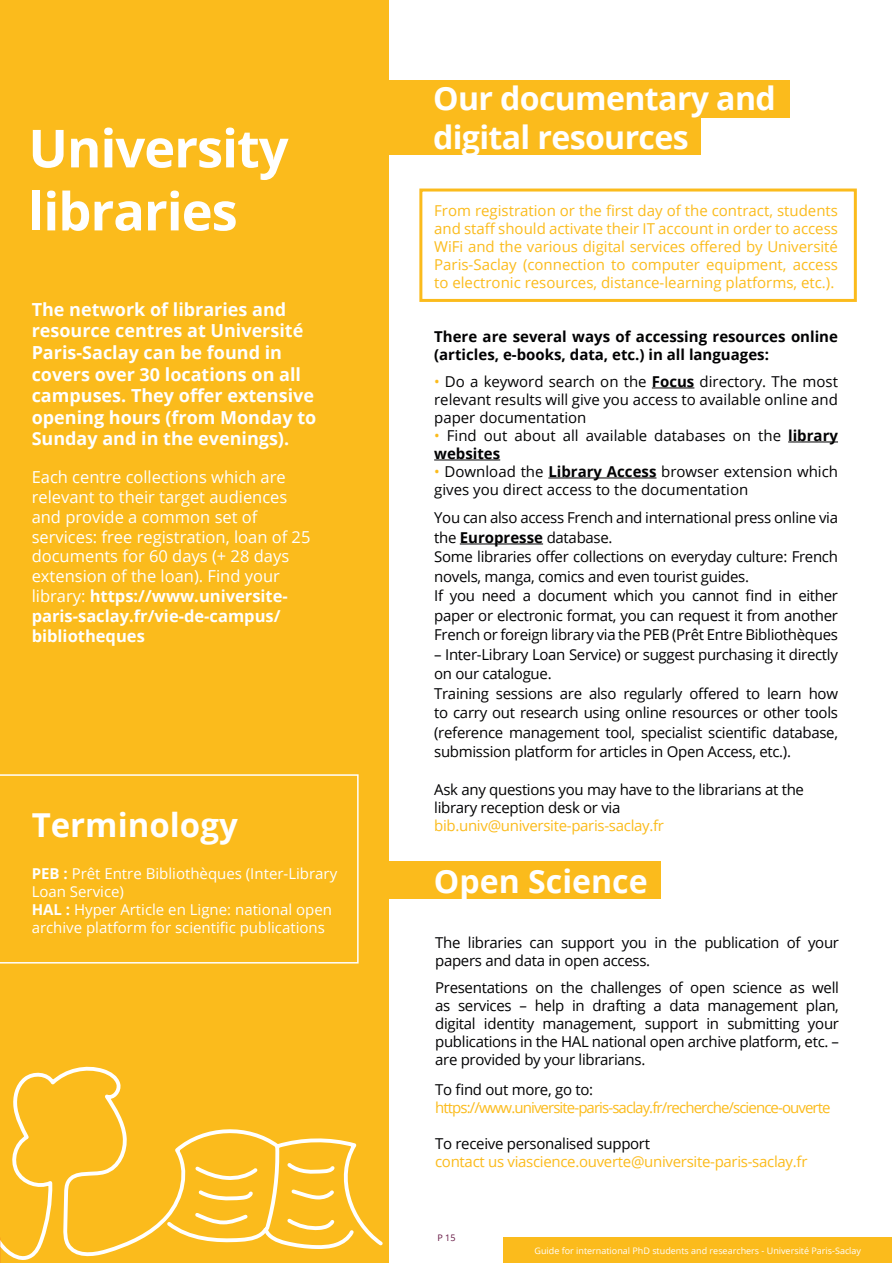
<style>
.page{position:relative;width:893px;height:1263px;background:#fff}
.page>*{position:absolute;margin:0;border:0;box-sizing:border-box;transform-origin:0 0}
.t1{font:700 52.5px/63px "Open Sans";letter-spacing:-.02em;color:#fff}
.t2{font:700 33px "Open Sans";color:#fff}
.t3{font:700 32.1px/38.5px "Open Sans";letter-spacing:-.02em;color:#fff}
.t4{font:700 32.1px "Open Sans";color:#fff}
.t5{font:700 18px/21.6px "Open Sans";color:#fff}
.t6{font:16.5px/19.8px "Open Sans";color:#fff}
.t7{font:15px/19.5px "Open Sans";letter-spacing:-.02em;color:#020203}
.t8{font:15px/18px "Open Sans";letter-spacing:-.02em;color:#fbbb1c;text-align:justify}
.t9{font:15px/18px "Open Sans";color:#020203}
.t10{font:15px/18px "Open Sans";color:#fff}
.t11{font:700 15px/18px "Open Sans";color:#020203}
.t12{font:15px "Open Sans";letter-spacing:-.06em;color:#fbbb1c}
.t13{font:9px "Open Sans";color:#fff}
.t14{font:9px "Open Sans";color:#62123f}
.s1{font-weight:700}
.s2{color:#fbbb1c}
</style>
<div class="page">
<div style="left:0;top:0;width:389px;height:1263px;background:#fbbb1c"></div>
<svg style="left:0;top:1066px;width:383px;height:197px"></svg>
<div style="left:346px;top:861px;width:315px;height:38px;background:#fbbb1c"></div>
<div style="left:346px;top:80px;width:443px;height:37px;background:#fbbb1c"></div>
<div style="left:346px;top:117px;width:354px;height:38px;background:#fbbb1c"></div>
<hr style="left:652px;top:388px;width:42px;height:1px;background:#020203">
<hr style="left:788px;top:442px;width:50px;height:1px;background:#020203">
<hr style="left:434px;top:460px;width:66px;height:1px;background:#020203">
<hr style="left:548px;top:478px;width:108px;height:1px;background:#020203">
<hr style="left:460px;top:544px;width:83px;height:1px;background:#020203">
<svg style="left:0;top:774px;width:359px;height:189px"></svg>
<div style="left:503px;top:1237px;width:389px;height:26px;background:#fbbb1c"></div>
<svg style="left:419px;top:188px;width:438px;height:114px"></svg>
<h1 class="t1" style="left:28px;top:116px;width:262px">University libraries</h1>
<p class="t5" style="left:32px;top:298px;width:286px">The network of libraries and resource centres at Université<br>Paris-Saclay can be found in covers over 30 locations on all campuses. They offer extensive opening hours (from Monday to<br>Sunday and in the evenings).</p>
<p class="t6" style="left:32px;top:467px;width:280px">Each centre collections which are relevant to their target audiences and provide a common set of services: free registration, loan of 25 documents for 60 days (+ 28 days extension of the loan). Find your library: <span class="s1">https://www.universite&shy;paris-saclay.fr/vie-de-campus/ bibliotheques</span></p>
<h2 class="t2" style="left:32px;top:801px;width:208px">Terminology</h2>
<p class="t10" style="left:32px;top:865px;width:307px"><span class="s1">PEB :</span> Prêt Entre Bibliothèques (Inter-Library Loan Service)<br><span class="s1">HAL :</span> Hyper Article en Ligne: national open archive platform for scientific publications</p>
<h3 class="t3" style="left:433px;top:78px;width:344px">Our documentary and digital resources</h3>
<p class="t8" style="left:434px;top:201px;width:405px">From registration or the first day of the contract, students and staff should activate their IT account in order to access WiFi and the various digital services offered by Université Paris-Saclay (connection to computer equipment, access to electronic resources, distance-learning platforms, etc.).</p>
<p class="t11" style="left:434px;top:327px;width:405px">There are several ways of accessing resources online (articles, e-books, data, etc.) in all languages:</p>
<p class="t7" style="left:434px;top:372px;width:405px;line-height:18px;text-align:justify"><span class="s2">•</span> Do a keyword search on the <span class="s1">Focus</span> directory. The most relevant results will give you access to available online and paper documentation</p>
<p class="t9" style="left:434px;top:426px;width:405px"><span class="s2">•</span> Find out about all available databases on the <span class="s1">library websites</span></p>
<p class="t9" style="left:434px;top:462px;width:405px"><span class="s2">•</span> Download the <span class="s1">Library Access</span> browser extension which gives you direct access to the documentation</p>
<p class="t7" style="left:434px;top:508px;width:405px">You can also access French and international press online via the <span class="s1">Europresse</span> database.<br>Some libraries offer collections on everyday culture: French novels, manga, comics and even tourist guides.<br>If you need a document which you cannot find in either paper or electronic format, you can request it from another French or foreign library via the PEB (Prêt Entre Bibliothèques</p>
<p class="t7" style="left:434px;top:644px;width:405px">– Inter-Library Loan Service) or suggest purchasing it directly on our catalogue.<br>Training sessions are also regularly offered to learn how to carry out research using online resources or other tools (reference management tool, specialist scientific database, submission platform for articles in Open Access, etc.).</p>
<p class="t7" style="left:434px;top:780px;width:371px;line-height:18px">Ask any questions you may have to the librarians at the library reception desk or via</p>
<p class="t8" style="left:434px;top:816px;width:231px">bib.univ@universite-paris-saclay.fr</p>
<h3 class="t4" style="left:434px;top:859px;width:215px">Open Science</h3>
<p class="t7" style="left:435px;top:933px;width:405px;line-height:18px">The libraries can support you in the publication of your papers and data in open access.</p>
<p class="t7" style="left:435px;top:978px;width:405px;line-height:18px;text-align:justify">Presentations on the challenges of open science as well as services – help in drafting a data management plan, digital identity management, support in submitting your publications in the HAL national open archive platform, etc. – are provided by your librarians.</p>
<p class="t7" style="left:435px;top:1079px;width:159px">To find out more, go to:</p>
<p class="t12" style="left:435px;top:1097px;width:397px">https://www.universite-paris-saclay.fr/recherche/science-ouverte</p>
<p class="t7" style="left:435px;top:1133px;width:216px">To receive personalised support</p>
<p class="t8" style="left:435px;top:1152px;width:374px">contact us viascience.ouverte@universite-paris-saclay.fr</p>
<p class="t14" style="left:437px;top:1231px;width:20px">P 15</p>
<p class="t13" style="left:534px;top:1245px;width:328px">Guide for international PhD students and researchers - Université Paris-Saclay</p>
</div>
